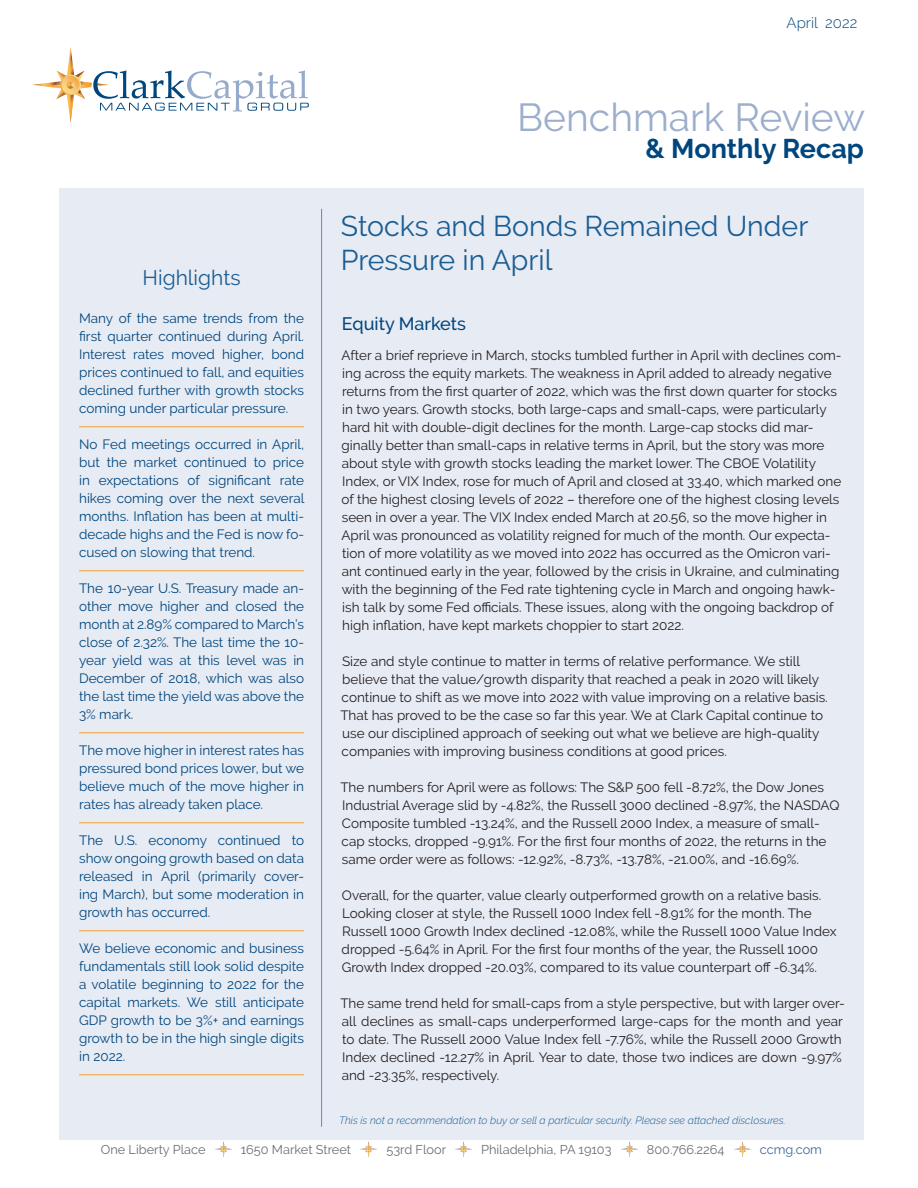
<style>
.page{position:relative;width:918px;height:1188px;background:#fff}
.page>*{position:absolute;margin:0;border:0;box-sizing:border-box;transform-origin:0 0}
.t1{font:39px "Raleway";color:#9caecd}
.New_CommentaryTitle{font:28.5px/34.2px "Raleway";color:#1a5d93}
.t2{font:700 27px "Raleway";color:#00467e}
.New___Body_Text{font:21px "Raleway";color:#1a5d93}
.New___Subhead{font:500 18px "Raleway";color:#00467e}
.t3{font:300 15px "Raleway";color:#00467e}
.New___Body_Text-2{font:13.5px/18px "Raleway";color:#231f20}
.New___Highlights{font:13.5px/18px "Raleway";color:#00467e;text-align:justify}
.t4{font:12.75px "Raleway";color:#6c6d70}
.t5{font:12.75px "Raleway";color:#3c6a9d}
.t6{font:italic 300 10.5px "Raleway";color:#1a5d93}
</style>
<div class="page">
<div style="left:60px;top:188px;width:804px;height:951px;background:#e7ebf3"></div>
<svg style="left:32px;top:47px;width:277px;height:76px"></svg>
<img style="left:215px;top:1141px;width:16px;height:16px">
<img style="left:361px;top:1141px;width:16px;height:16px">
<img style="left:456px;top:1141px;width:15px;height:16px">
<img style="left:621px;top:1141px;width:16px;height:16px">
<img style="left:734px;top:1141px;width:16px;height:16px">
<hr style="left:321px;top:209px;width:1px;height:918px;background:#6b89b4">
<hr style="left:79px;top:426px;width:225px;height:1px;background:#f5a331">
<hr style="left:79px;top:570px;width:225px;height:1px;background:#f5a331">
<hr style="left:79px;top:732px;width:225px;height:1px;background:#f5a331">
<hr style="left:79px;top:822px;width:225px;height:1px;background:#f5a331">
<hr style="left:79px;top:930px;width:225px;height:1px;background:#f5a331">
<hr style="left:79px;top:1074px;width:225px;height:1px;background:#f5a331">
<p class="t3" style="left:787px;top:14px;width:72px">April 2022</p>
<p class="New___Body_Text" style="left:143px;top:266px;width:99px">Highlights</p>
<p class="New___Highlights" style="left:79px;top:309px;width:227px">Many of the same trends from the first quarter continued during April.<br>Interest rates moved higher, bond prices continued to fall, and equities declined further with growth stocks coming under particular pressure.</p>
<p class="New___Highlights" style="left:79px;top:435px;width:227px">No Fed meetings occurred in April, but the market continued to price in expectations of significant rate hikes coming over the next several months. Inflation has been at multi&shy;decade highs and the Fed is now fo&shy;cused on slowing that trend.</p>
<p class="New___Highlights" style="left:79px;top:579px;width:227px">The 10-year U.S. Treasury made an&shy;other move higher and closed the month at 2.89% compared to March’s close of 2.32%. The last time the 10- year yield was at this level was in December of 2018, which was also the last time the yield was above the 3% mark.</p>
<p class="New___Highlights" style="left:79px;top:741px;width:227px">The move higher in interest rates has pressured bond prices lower, but we believe much of the move higher in rates has already taken place.</p>
<p class="New___Highlights" style="left:79px;top:831px;width:227px">The U.S. economy continued to show ongoing growth based on data released in April (primarily cover&shy;ing March), but some moderation in growth has occurred.</p>
<p class="New___Highlights" style="left:79px;top:939px;width:227px">We believe economic and business fundamentals still look solid despite a volatile beginning to 2022 for the capital markets. We still anticipate GDP growth to be 3%+ and earnings growth to be in the high single digits in 2022.</p>
<h1 class="t1" style="left:517px;top:95px;width:349px">Benchmark Review</h1>
<h3 class="t2" style="left:645px;top:133px;width:220px">&amp; Monthly Recap</h3>
<p class="New_CommentaryTitle" style="left:341px;top:208px;width:469px">Stocks and Bonds Remained Under<br>Pressure in April</p>
<p class="New___Subhead" style="left:342px;top:314px;width:126px">Equity Markets</p>
<p class="New___Body_Text-2" style="left:341px;top:347px;width:502px">After a brief reprieve in March, stocks tumbled further in April with declines com&shy;ing across the equity markets. The weakness in April added to already negative returns from the first quarter of 2022, which was the first down quarter for stocks in two years. Growth stocks, both large-caps and small-caps, were particularly hard hit with double-digit declines for the month. Large-cap stocks did mar&shy;ginally better than small-caps in relative terms in April, but the story was more about style with growth stocks leading the market lower. The CBOE Volatility Index, or VIX Index, rose for much of April and closed at 33.40, which marked one of the highest closing levels of 2022 – therefore one of the highest closing levels seen in over a year. The VIX Index ended March at 20.56, so the move higher in April was pronounced as volatility reigned for much of the month. Our expecta&shy;tion of more volatility as we moved into 2022 has occurred as the Omicron vari&shy;ant continued early in the year, followed by the crisis in Ukraine, and culminating with the beginning of the Fed rate tightening cycle in March and ongoing hawk&shy;ish talk by some Fed officials. These issues, along with the ongoing backdrop of high inflation, have kept markets choppier to start 2022.</p>
<p class="New___Body_Text-2" style="left:340px;top:653px;width:489px">Size and style continue to matter in terms of relative performance. We still believe that the value/growth disparity that reached a peak in 2020 will likely continue to shift as we move into 2022 with value improving on a relative basis.<br>That has proved to be the case so far this year. We at Clark Capital continue to use our disciplined approach of seeking out what we believe are high-quality companies with improving business conditions at good prices.</p>
<p class="New___Body_Text-2" style="left:340px;top:779px;width:501px">The numbers for April were as follows: The S&amp;P 500 fell -8.72%, the Dow Jones Industrial Average slid by -4.82%, the Russell 3000 declined -8.97%, the NASDAQ Composite tumbled -13.24%, and the Russell 2000 Index, a measure of small&shy;cap stocks, dropped -9.91%. For the first four months of 2022, the returns in the same order were as follows: -12.92%, -8.73%, -13.78%, -21.00%, and -16.69%.</p>
<p class="New___Body_Text-2" style="left:342px;top:887px;width:496px">Overall, for the quarter, value clearly outperformed growth on a relative basis.<br>Looking closer at style, the Russell 1000 Index fell -8.91% for the month. The Russell 1000 Growth Index declined -12.08%, while the Russell 1000 Value Index dropped -5.64% in April. For the first four months of the year, the Russell 1000<br>Growth Index dropped -20.03%, compared to its value counterpart off -6.34%.</p>
<p class="New___Body_Text-2" style="left:340px;top:995px;width:506px">The same trend held for small-caps from a style perspective, but with larger over&shy;all declines as small-caps underperformed large-caps for the month and year to date. The Russell 2000 Value Index fell -7.76%, while the Russell 2000 Growth Index declined -12.27% in April. Year to date, those two indices are down -9.97% and -23.35%, respectively.</p>
<p class="t6" style="left:339px;top:1114px;width:448px">This is not a recommendation to buy or sell a particular security. Please see attached disclosures.</p>
<p class="t4" style="left:101px;top:1142px;width:106px">One Liberty Place</p>
<p class="t4" style="left:241px;top:1142px;width:112px">1650 Market Street</p>
<p class="t4" style="left:386px;top:1142px;width:61px">53rd Floor</p>
<p class="t4" style="left:481px;top:1142px;width:132px">Philadelphia, PA 19103</p>
<p class="t4" style="left:647px;top:1142px;width:79px">800.766.2264</p>
<p class="t5" style="left:760px;top:1142px;width:64px">ccmg.com</p>
</div>
